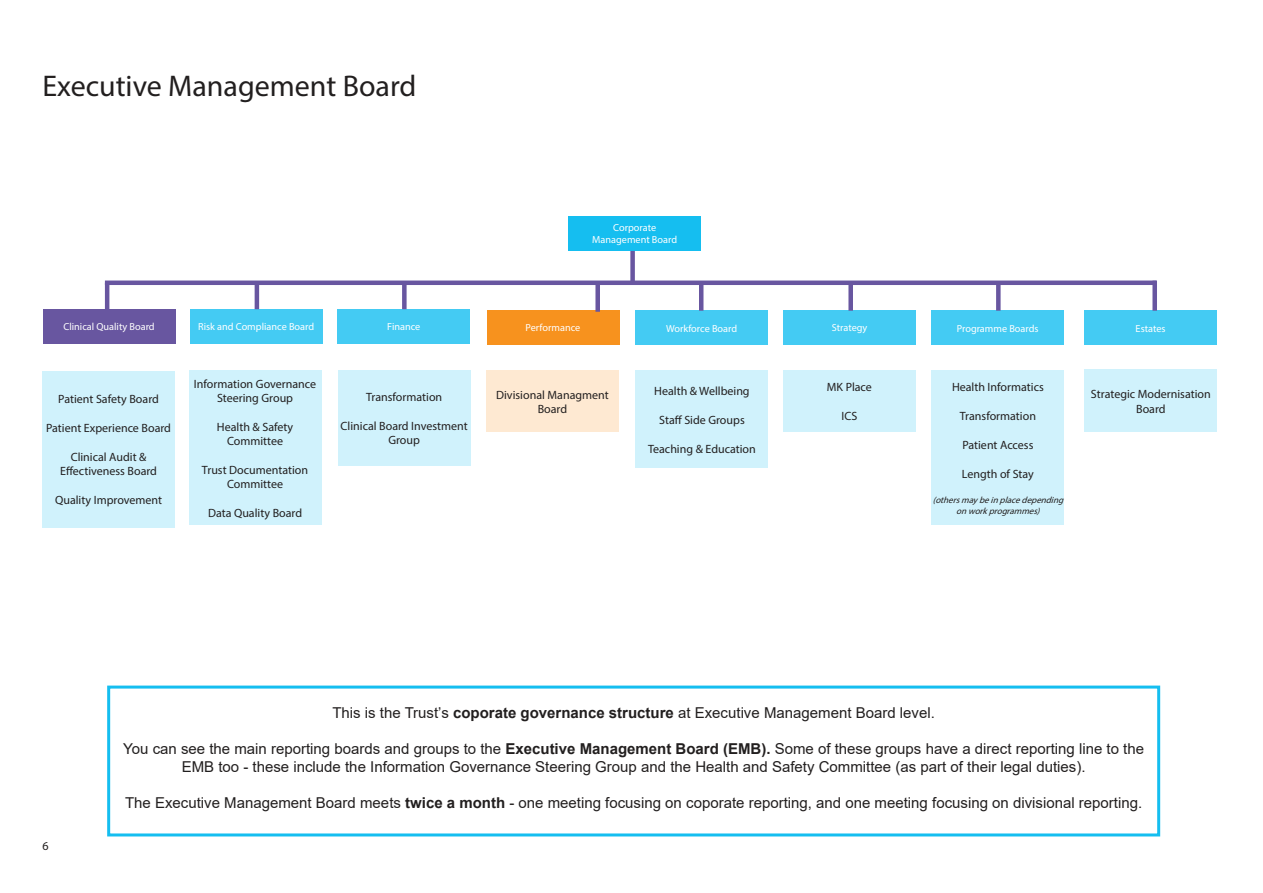
<style>
.page{position:relative;width:1263px;height:893px;background:#fff}
.page>*{position:absolute;margin:0;border:0;box-sizing:border-box;transform-origin:0 0}
.t1{font:30px "Myriad Pro";color:#221f1f}
.t2{font:15px/18px "Arial";color:#221f1f;text-align:center}
.t3{font:12px/14.4px "Myriad Pro";color:#221f1f;text-align:center}
.t4{font:10.2px/12.3px "Myriad Pro";color:#fff;text-align:center}
.t5{font:italic 9px/10.8px "Myriad Pro";color:#221f1f;text-align:center}
.s1{font-weight:700}
</style>
<div class="page">
<div style="left:337px;top:309px;width:133px;height:34px;background:#44cbf3"></div>
<div style="left:487px;top:310px;width:132px;height:35px;background:#f7921e"></div>
<div style="left:190px;top:309px;width:133px;height:34px;background:#44cbf3"></div>
<div style="left:43px;top:309px;width:133px;height:34px;background:#6856a0"></div>
<div style="left:635px;top:311px;width:133px;height:34px;background:#44cbf3"></div>
<div style="left:931px;top:311px;width:133px;height:34px;background:#44cbf3"></div>
<div style="left:783px;top:310px;width:133px;height:34px;background:#44cbf3"></div>
<div style="left:568px;top:216px;width:133px;height:34px;background:#15bef0"></div>
<div style="left:1084px;top:311px;width:133px;height:34px;background:#44cbf3"></div>
<div style="left:595px;top:283px;width:5px;height:29px;background:#6856a0"></div>
<hr style="left:105px;top:283px;width:4px;height:26px;background:#6856a0">
<hr style="left:255px;top:282px;width:4px;height:27px;background:#6856a0">
<div style="left:402px;top:282px;width:5px;height:27px;background:#6856a0"></div>
<hr style="left:699px;top:284px;width:4px;height:27px;background:#6856a0">
<div style="left:848px;top:284px;width:5px;height:27px;background:#6856a0"></div>
<svg style="left:996px;top:285px;width:4px;height:26px"></svg>
<div style="left:1152px;top:281px;width:5px;height:30px;background:#6856a0"></div>
<hr style="left:105px;top:281px;width:1051px;height:4px;background:#6856a0">
<div style="left:107px;top:686px;width:1053px;height:150px;border:3px solid #15bef0"></div>
<div style="left:630px;top:251px;width:5px;height:31px;background:#6856a0"></div>
<div style="left:43px;top:371px;width:132px;height:156px;background:#d0f2fc"></div>
<div style="left:189px;top:371px;width:132px;height:154px;background:#d0f2fc"></div>
<div style="left:1085px;top:370px;width:132px;height:62px;background:#d0f2fc"></div>
<div style="left:932px;top:371px;width:132px;height:154px;background:#d0f2fc"></div>
<div style="left:783px;top:371px;width:132px;height:61px;background:#d0f2fc"></div>
<div style="left:636px;top:371px;width:132px;height:97px;background:#d0f2fc"></div>
<div style="left:486px;top:371px;width:132px;height:61px;background:#fee9d2"></div>
<div style="left:338px;top:370px;width:132px;height:96px;background:#d0f2fc"></div>
<h1 class="t1" style="left:43px;top:75px;width:375px">Executive Management Board</h1>
<p class="t4" style="left:592px;top:222px;width:86px">Corporate<br>Management Board</p>
<p class="t4" style="left:63px;top:322px;width:93px">Clinical Quality Board</p>
<p class="t4" style="left:198px;top:321px;width:118px">Risk and Compliance Board</p>
<p class="t4" style="left:387px;top:321px;width:35px">Finance</p>
<p class="t4" style="left:526px;top:323px;width:56px">Performance</p>
<p class="t4" style="left:666px;top:323px;width:73px">Workforce Board</p>
<p class="t4" style="left:832px;top:322px;width:37px">Strategy</p>
<p class="t4" style="left:957px;top:323px;width:83px">Programme Boards</p>
<p class="t3" style="left:58px;top:393px;width:102px">Patient Safety Board</p>
<p class="t3" style="left:46px;top:422px;width:126px">Patient Experience Board</p>
<p class="t3" style="left:60px;top:451px;width:98px">Clinical Audit &amp;<br>Effectiveness Board</p>
<p class="t3" style="left:55px;top:494px;width:109px">Quality Improvement</p>
<p class="t3" style="left:194px;top:377px;width:124px">Information Governance<br>Steering Group</p>
<p class="t3" style="left:217px;top:421px;width:78px">Health &amp; Safety<br>Committee</p>
<p class="t3" style="left:202px;top:464px;width:108px">Trust Documentation<br>Committee</p>
<p class="t3" style="left:208px;top:507px;width:96px">Data Quality Board</p>
<p class="t3" style="left:366px;top:391px;width:78px">Transformation</p>
<p class="t3" style="left:341px;top:420px;width:129px">Clinical Board Investment<br>Group</p>
<p class="t3" style="left:496px;top:388px;width:114px">Divisional Managment<br>Board</p>
<p class="t3" style="left:654px;top:385px;width:97px">Health &amp; Wellbeing</p>
<p class="t3" style="left:659px;top:414px;width:87px">Staff Side Groups</p>
<p class="t3" style="left:648px;top:442px;width:109px">Teaching &amp; Education</p>
<p class="t3" style="left:827px;top:381px;width:46px">MK Place</p>
<p class="t3" style="left:841px;top:410px;width:17px">ICS</p>
<p class="t3" style="left:952px;top:381px;width:93px">Health Informatics</p>
<p class="t3" style="left:960px;top:410px;width:78px">Transformation</p>
<p class="t3" style="left:962px;top:439px;width:73px">Patient Access</p>
<p class="t3" style="left:962px;top:467px;width:73px">Length of Stay</p>
<p class="t5" style="left:933px;top:495px;width:134px">(othersmay bein placedepending on work programmes)</p>
<p class="t4" style="left:1136px;top:323px;width:31px">Estates</p>
<p class="t3" style="left:1091px;top:388px;width:121px">Strategic Modernisation<br>Board</p>
<p class="t3" style="left:43px;top:840px;width:8px">6</p>
<p class="t2" style="left:332px;top:705px;width:604px">This is the Trust’s <span class="s1">coporate governance structure</span> at Executive Management Board level.</p>
<p class="t2" style="left:123px;top:741px;width:1022px">You can see the main reporting boards and groups to the <span class="s1">Executive Management Board (EMB).</span> Some of these groups have a direct reporting line to the<br>EMB too - these include the Information Governance Steering Group and the Health and Safety Committee (as part of their legal duties).</p>
<p class="t2" style="left:125px;top:795px;width:1019px">The Executive Management Board meets <span class="s1">twice a month</span> - one meeting focusing on coporate reporting, and one meeting focusing on divisional reporting.</p>
</div>
